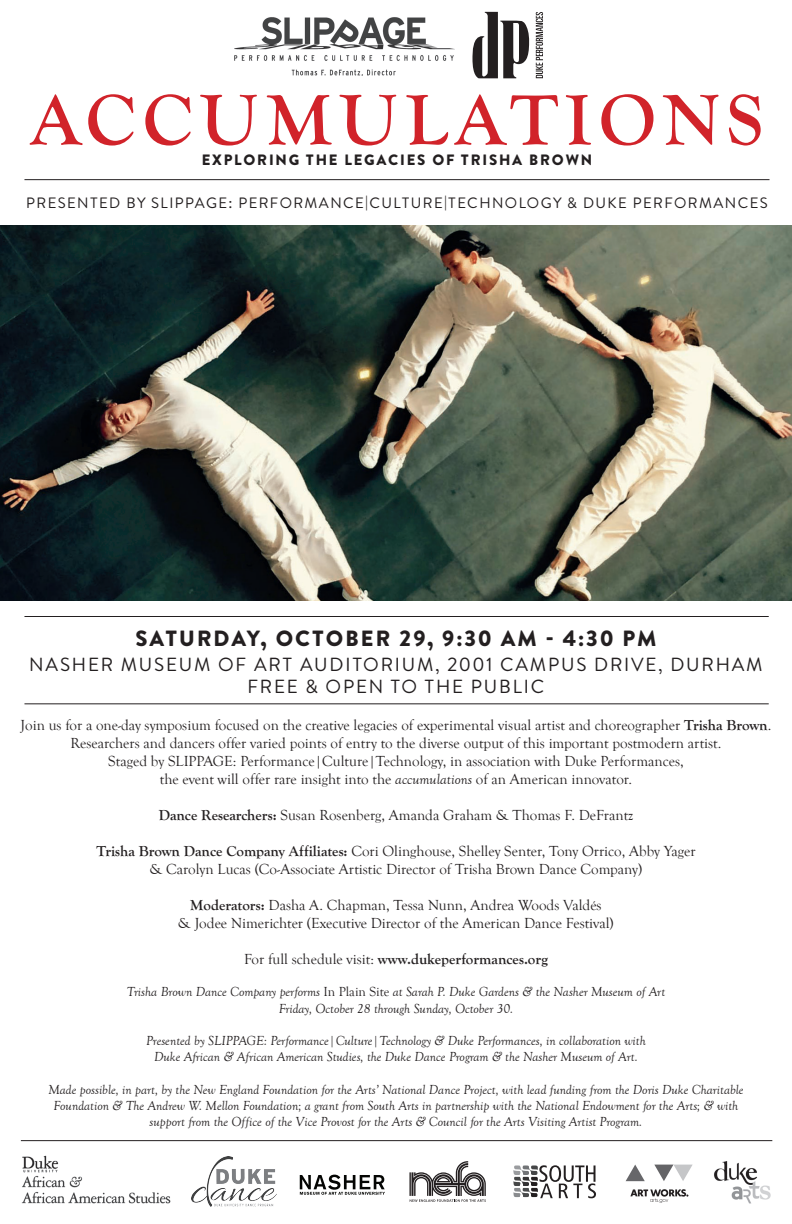
<style>
.page{position:relative;width:792px;height:1224px;background:#fff}
.page>*{position:absolute;margin:0;border:0;box-sizing:border-box;transform-origin:0 0}
.t1{font:700 74px "Goudy Old Style T";letter-spacing:.1em;color:#d1232a}
.t2{font:900 22px "Brandon Text";letter-spacing:.09em;color:#231f20}
.t3{font:19px/22px "Brandon Text";letter-spacing:.095em;color:#231f20;text-align:center}
.t4{font:15px/18px "Goudy Old Style T";color:#231f20;text-align:center}
.t5{font:15px "Brandon Text";letter-spacing:.095em;color:#231f20}
.t6{font:700 15px "Goudy Old Style T";color:#231f20}
.t7{font:900 15px "Brandon Text";letter-spacing:.12em;color:#231f20}
.t8{font:italic 13.5px/16.2px "Goudy Old Style T";color:#231f20;text-align:center}
.s1{font-weight:700}
.s2{font-style:italic}
.s3{font-weight:400}
.s4{font-style:normal}
</style>
<div class="page">
<img style="left:0;top:225px;width:792px;height:375px">
<hr style="left:24px;top:179px;width:746px;height:1px;background:#231f20">
<svg style="left:536px;top:12px;width:7px;height:66px"></svg>
<svg style="left:472px;top:12px;width:57px;height:66px"></svg>
<img style="left:234px;top:17px;width:220px;height:58px">
<svg style="left:409px;top:1161px;width:77px;height:41px"></svg>
<svg style="left:300px;top:1175px;width:85px;height:20px"></svg>
<img style="left:191px;top:1157px;width:86px;height:49px">
<hr style="left:21px;top:1140px;width:751px;height:1px;background:#231f20">
<hr style="left:24px;top:616px;width:745px;height:1px;background:#231f20">
<hr style="left:24px;top:703px;width:745px;height:1px;background:#231f20">
<svg style="left:513px;top:1165px;width:83px;height:34px"></svg>
<svg style="left:626px;top:1165px;width:19px;height:16px"></svg>
<svg style="left:654px;top:1165px;width:38px;height:16px"></svg>
<svg style="left:630px;top:1189px;width:58px;height:14px"></svg>
<img style="left:714px;top:1162px;width:57px;height:42px">
<img style="left:22px;top:1156px;width:37px;height:17px">
<img style="left:22px;top:1176px;width:61px;height:12px">
<img style="left:21px;top:1191px;width:150px;height:13px">
<h1 class="t1" style="left:31px;top:79px;width:734px">ACCUMULATIONS</h1>
<p class="t7" style="left:202px;top:149px;width:392px">EXPLORING THE LEGACIES OF TRISHA BROWN</p>
<p class="t5" style="left:26px;top:193px;width:743px">PRESENTED BY SLIPPAGE: PERFORMANCE|CULTURE|TECHNOLOGY &amp; DUKE PERFORMANCES</p>
<h2 class="t2" style="left:135px;top:622px;width:523px">SATURDAY, OCTOBER 29, 9:30 AM - 4:30 PM</h2>
<p class="t3" style="left:29px;top:653px;width:735px">NASHER MUSEUM OF ART AUDITORIUM, 2001 CAMPUS DRIVE, DURHAM<br>FREE &amp; OPEN TO THE PUBLIC</p>
<p class="t4" style="left:21px;top:716px;width:752px">Join us for a one-day symposium focused on the creative legacies of experimental visual artist and choreographer <span class="s1">Trisha Brown</span>.<br>Researchers and dancers offer varied points of entry to the diverse output of this important postmodern artist.<br>Staged by SLIPPAGE: Performance|Culture|Technology, in association with Duke Performances,<br>the event will offer rare insight into the <span class="s2">accumulations</span> of an American innovator.</p>
<p class="t4" style="left:159px;top:806px;width:476px"><span class="s1">Dance Researchers:</span> Susan Rosenberg, Amanda Graham &amp; Thomas F. DeFrantz</p>
<p class="t4" style="left:96px;top:842px;width:601px"><span class="s1">Trisha Brown Dance Company Affiliates:</span> Cori Olinghouse, Shelley Senter, Tony Orrico, Abby Yager &amp; Carolyn Lucas (Co-Associate Artistic Director of Trisha Brown Dance Company)</p>
<p class="t4" style="left:178px;top:896px;width:437px"><span class="s1">Moderators:</span> Dasha A. Chapman, Tessa Nunn, Andrea Woods Valdés<br>&amp; Jodee Nimerichter (Executive Director of the American Dance Festival)</p>
<p class="t6" style="left:244px;top:951px;width:305px"><span class="s3">For full schedule visit:</span> www.dukeperformances.org</p>
<p class="t8" style="left:127px;top:984px;width:540px">Trisha Brown Dance Company performs <span class="s4">In Plain Site</span> at Sarah P. Duke Gardens &amp; the Nasher Museum of Art<br>Friday, October 28 through Sunday, October 30.</p>
<p class="t8" style="left:146px;top:1033px;width:501px">Presented by SLIPPAGE: Performance|Culture|Technology &amp; Duke Performances, in collaboration with<br>Duke African &amp; African American Studies, the Duke Dance Program &amp; the Nasher Museum of Art.</p>
<p class="t8" style="left:48px;top:1081px;width:697px">Made possible, in part, by the New England Foundation for the Arts’ National Dance Project, with lead funding from the Doris Duke Charitable<br>Foundation &amp; The Andrew W. Mellon Foundation; a grant from South Arts in partnership with the National Endowment for the Arts; &amp; with support from the Office of the Vice Provost for the Arts &amp; Council for the Arts Visiting Artist Program.</p>
</div>
